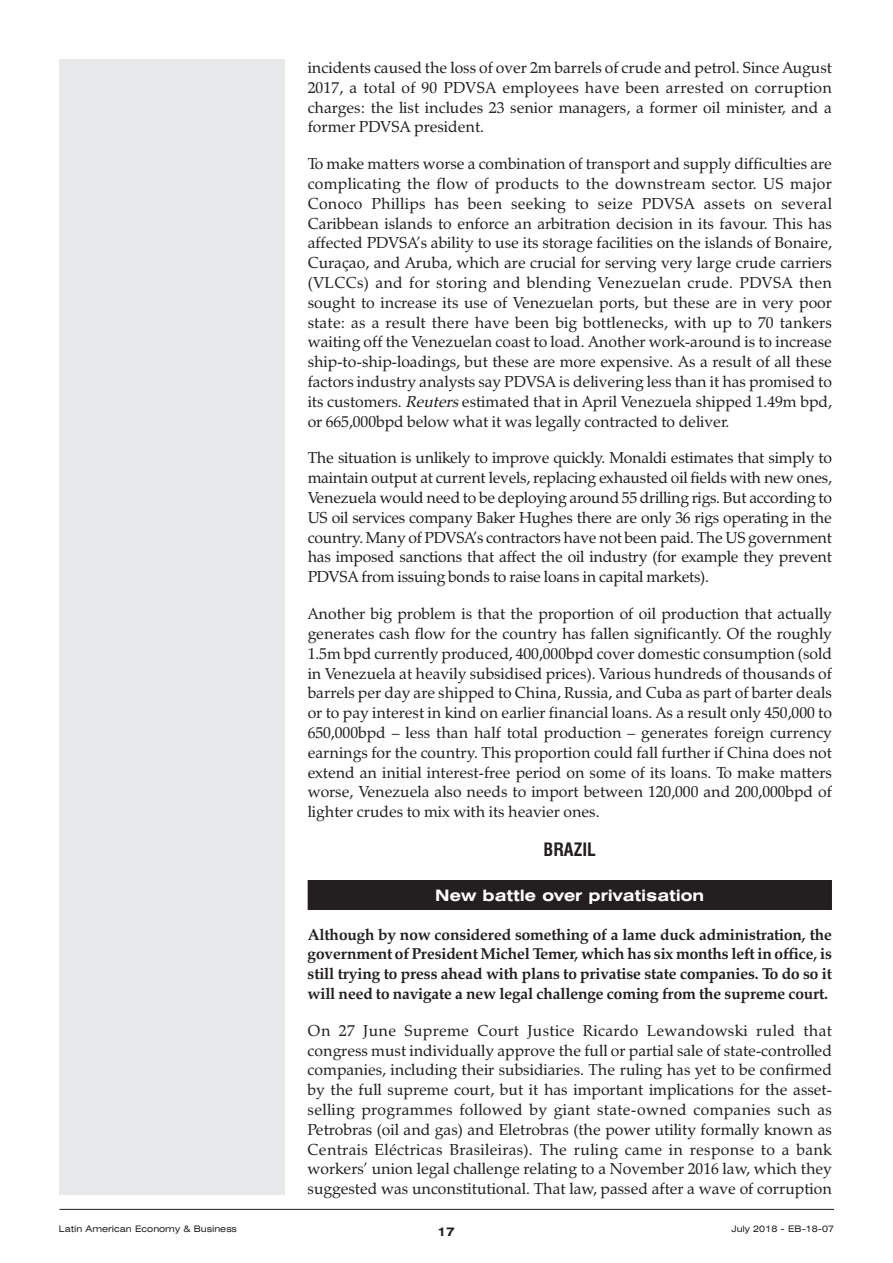
<style>
.page{position:relative;width:893px;height:1263px;background:#fff}
.page>*{position:absolute;margin:0;border:0;box-sizing:border-box;transform-origin:0 0}
.t1{font:700 condensed 18px "Swiss 721 BT";color:#231f20}
.t2{font:15.75px/19.8px "Zapf Calligraphic 801 BT";color:#231f20;text-align:justify}
.t3{font:700 15.75px/19.8px "Zapf Calligraphic 801 BT";letter-spacing:-.01em;color:#231f20;text-align:justify}
.t4{font:700 expanded 15.75px "Swiss 721 BT";color:#fff}
.t5{font:700 expanded 12px "Swiss 721 BT";color:#231f20}
.t6{font:expanded 9px "Swiss 721 BT";color:#231f20}
.s1{font-style:italic}
</style>
<div class="page">
<div style="left:308px;top:880px;width:524px;height:30px;background:#231f20"></div>
<div style="left:60px;top:60px;width:225px;height:1135px;background:#e7e8e9"></div>
<hr style="left:60px;top:1209px;width:774px;height:1px;background:#231f20">
<p class="t2" style="left:308px;top:58px;width:526px">incidents caused the loss of over 2m barrels of crude and petrol. Since August 2017, a total of 90 PDVSA employees have been arrested on corruption charges: the list includes 23 senior managers, a former oil minister, and a former PDVSA president.</p>
<p class="t2" style="left:308px;top:154px;width:526px">To make matters worse a combination of transport and supply difficulties are complicating the flow of products to the downstream sector. US major Conoco Phillips has been seeking to seize PDVSA assets on several Caribbean islands to enforce an arbitration decision in its favour. This has affected PDVSA’s ability to use its storage facilities on the islands of Bonaire, Curaçao, and Aruba, which are crucial for serving very large crude carriers (VLCCs) and for storing and blending Venezuelan crude. PDVSA then sought to increase its use of Venezuelan ports, but these are in very poor state: as a result there have been big bottlenecks, with up to 70 tankers waiting off the Venezuelan coast to load. Another work-around is to increase ship-to-ship-loadings, but these are more expensive. As a result of all these factors industry analysts say PDVSA is delivering less than it has promised to its customers. <span class="s1">Reuters</span>estimated that in April Venezuela shipped 1.49m bpd, or 665,000bpd below what it was legally contracted to deliver.</p>
<p class="t2" style="left:308px;top:448px;width:526px">The situation is unlikely to improve quickly. Monaldi estimates that simply to maintain output at current levels, replacing exhausted oil fields with new ones, Venezuela would need to be deploying around 55 drilling rigs. But according to US oil services company Baker Hughes there are only 36 rigs operating in the country. Many of PDVSA’s contractors have not been paid. The US government has imposed sanctions that affect the oil industry (for example they prevent PDVSA from issuing bonds to raise loans in capital markets).</p>
<p class="t2" style="left:308px;top:604px;width:526px">Another big problem is that the proportion of oil production that actually generates cash flow for the country has fallen significantly. Of the roughly 1.5m bpd currently produced, 400,000bpd cover domestic consumption (sold in Venezuela at heavily subsidised prices). Various hundreds of thousands of barrels per day are shipped to China, Russia, and Cuba as part of barter deals or to pay interest in kind on earlier financial loans. As a result only 450,000 to 650,000bpd – less than half total production – generates foreign currency earnings for the country. This proportion could fall further if China does not extend an initial interest-free period on some of its loans. To make matters worse, Venezuela also needs to import between 120,000 and 200,000bpd of lighter crudes to mix with its heavier ones.</p>
<p class="t1" style="left:544px;top:839px;width:54px">BRAzIL</p>
<p class="t4" style="left:435px;top:886px;width:270px">New battle over privatisation</p>
<p class="t3" style="left:308px;top:924px;width:526px">Although by now considered something of a lame duck administration, the government of President Michel Temer, which has six months left in office, is still trying to press ahead with plans to privatise state companies. To do so it will need to navigate a new legal challenge coming from the supreme court.</p>
<p class="t2" style="left:308px;top:1020px;width:526px">On 27 June Supreme Court Justice Ricardo Lewandowski ruled that congress must individually approve the full or partial sale of state-controlled companies, including their subsidiaries. The ruling has yet to be confirmed by the full supreme court, but it has important implications for the asset&shy;selling programmes followed by giant state-owned companies such as Petrobras (oil and gas) and Eletrobras (the power utility formally known as Centrais Eléctricas Brasileiras). The ruling came in response to a bank workers’ union legal challenge relating to a November 2016 law, which they suggested was unconstitutional. That law, passed after a wave of corruption</p>
<p class="t6" style="left:59px;top:1224px;width:180px">Latin American Economy &amp; Business</p>
<p class="t5" style="left:437px;top:1225px;width:19px">17</p>
<p class="t6" style="left:732px;top:1224px;width:104px">July 2018 - EB-18-07</p>
</div>
